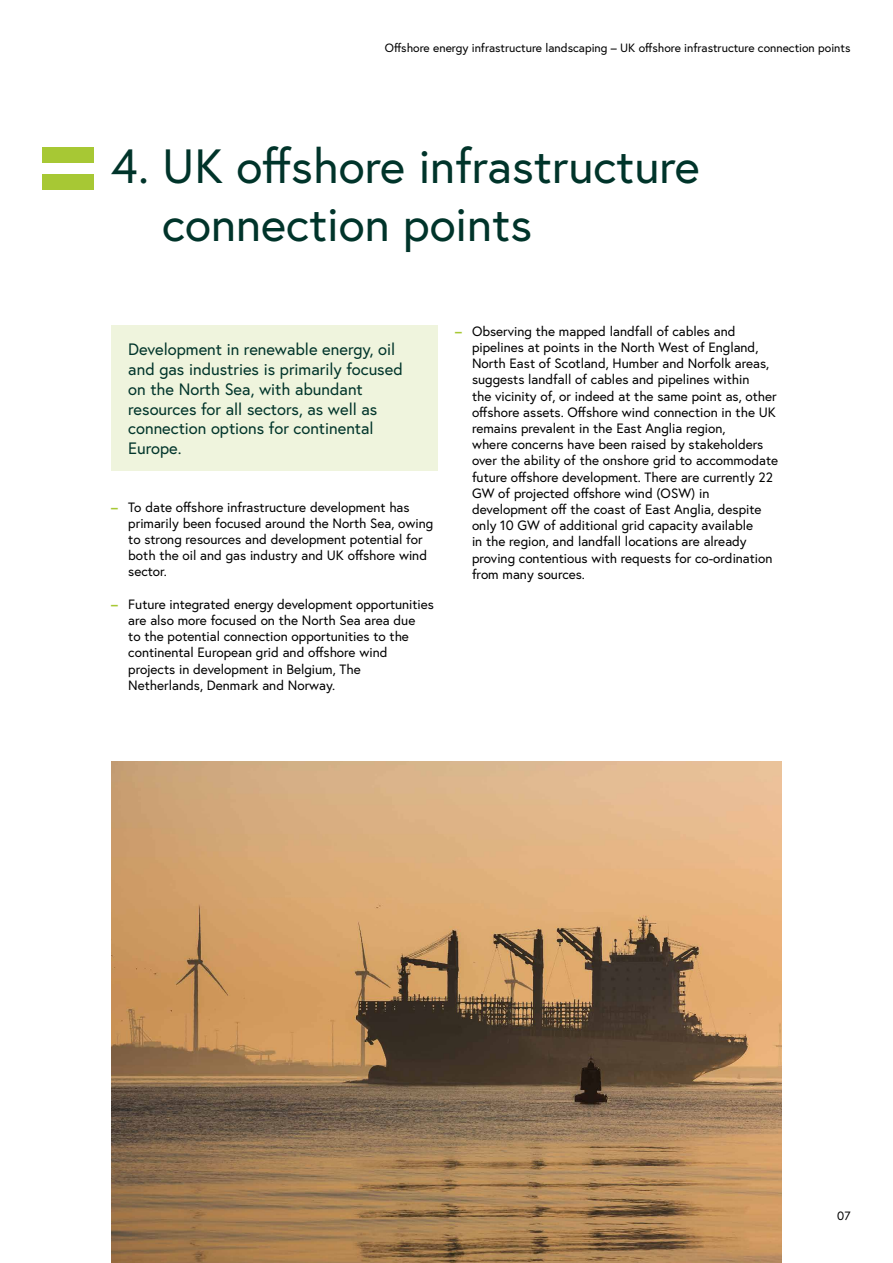
<style>
.page{position:relative;width:893px;height:1263px;background:#fff}
.page>*{position:absolute;margin:0;border:0;box-sizing:border-box;transform-origin:0 0}
.t1{font:48px/57.6px "Europa";color:#00342a}
.t2{font:16.5px/19.8px "Europa";color:#00342a}
.t3{font:13.5px/16.2px "Europa";color:#000}
.t4{font:12px "Europa";color:#000}
.s1{font-weight:700;color:#a7c834}
</style>
<div class="page">
<div style="left:43px;top:174px;width:51px;height:16px;background:#a7c834"></div>
<div style="left:43px;top:148px;width:51px;height:15px;background:#a7c834"></div>
<div style="left:111px;top:325px;width:327px;height:146px;background:#eff4dd"></div>
<img style="left:111px;top:761px;width:671px;height:502px">
<p class="t4" style="left:385px;top:40px;width:467px">Offshore energy infrastructure landscaping – UK offshore infrastructure connection points</p>
<h1 class="t1" style="left:162px;top:137px;width:539px;text-indent:-51px">4. UK offshore infrastructure connection points</h1>
<p class="t2" style="left:128px;top:339px;width:276px">Development in renewable energy, oil and gas industries is primarily focused on the North Sea, with abundant resources for all sectors, as well as connection options for continental<br>Europe.</p>
<p class="t3" style="left:128px;top:498px;width:306px;text-indent:-17px"><span class="s1">–</span> To date offshore infrastructure development has primarily been focused around the North Sea, owing to strong resources and development potential for both the oil and gas industry and UK offshore wind sector.</p>
<p class="t3" style="left:128px;top:596px;width:307px;text-indent:-17px"><span class="s1">–</span> Future integrated energy development opportunities are also more focused on the North Sea area due<br>to the potential connection opportunities to the continental European grid and offshore wind projects in development in Belgium, The Netherlands, Denmark and Norway.</p>
<p class="t3" style="left:472px;top:323px;width:308px;text-indent:-17px"><span class="s1">–</span> Observing the mapped landfall of cables and pipelines at points in the North West of England, North East of Scotland, Humber and Norfolk areas, suggests landfall of cables and pipelines within<br>the vicinity of, or indeed at the same point as, other offshore assets. Offshore wind connection in the UK remains prevalent in the East Anglia region,<br>where concerns have been raised by stakeholders over the ability of the onshore grid to accommodate future offshore development. There are currently 22<br>GW of projected offshore wind (OSW) in development off the coast of East Anglia, despite only 10 GW of additional grid capacity available<br>in the region, and landfall locations are already proving contentious with requests for co-ordination from many sources.</p>
<p class="t4" style="left:837px;top:1208px;width:15px">07</p>
</div>
